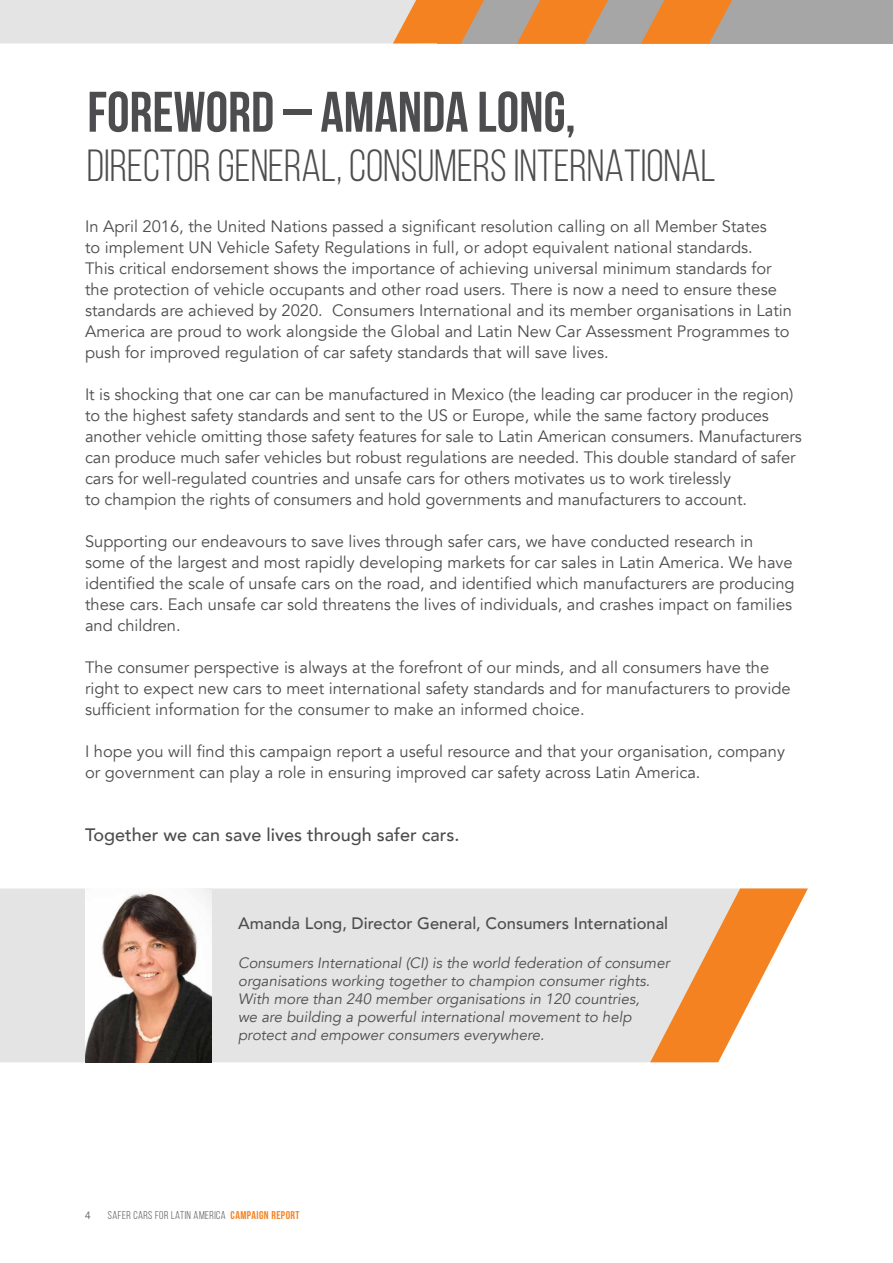
<style>
.page{position:relative;width:893px;height:1263px;background:#fff}
.page>*{position:absolute;margin:0;border:0;box-sizing:border-box;transform-origin:0 0}
.t1{font:57px "Bebas Neue";color:#4d4d4f}
.t2{font:45px "Bebas Neue";color:#4d4d4f}
.t3{font:500 18px "Avenir";color:#4d4d4f}
.t4{font:16.5px/21px "Avenir";color:#4d4d4f}
.t5{font:500 16.5px "Avenir";color:#4d4d4f}
.t6{font:italic 15px/18px "Avenir";color:#4d4d4f}
.t7{font:11.25px "Bebas Neue";letter-spacing:.04em;color:#4d4d4f}
.t8{font:300 10.5px "Avenir";color:#4d4d4f}
.s1{color:#f58220}
</style>
<div class="page">
<div style="left:437px;top:0;width:456px;height:43px;background:#a6a6a7"></div>
<svg style="left:0;top:0;width:484px;height:43px;background:#e4d4c7"></svg>
<svg style="left:517px;top:0;width:91px;height:43px"></svg>
<svg style="left:641px;top:0;width:91px;height:43px"></svg>
<div style="left:0;top:888px;width:650px;height:174px;background:#e4e4e4"></div>
<img style="left:85px;top:888px;width:127px;height:174px">
<svg style="left:650px;top:888px;width:158px;height:174px"></svg>
<h1 class="t1" style="left:87px;top:81px;width:490px">FOREWORD – AMANDA LONG,</h1>
<h2 class="t2" style="left:87px;top:142px;width:630px">DIRECTOR GENERAL, CONSUMERS INTERNATIONAL</h2>
<p class="t4" style="left:85px;top:216px;width:708px">In April 2016, the United Nations passed a significant resolution calling on all Member States<br>to implement UN Vehicle Safety Regulations in full, or adopt equivalent national standards.<br>This critical endorsement shows the importance of achieving universal minimum standards for the protection of vehicle occupants and other road users. There is now a need to ensure these standards are achieved by 2020. Consumers International and its member organisations in Latin America are proud to work alongside the Global and Latin New Car Assessment Programmes to push for improved regulation of car safety standards that will save lives.</p>
<p class="t4" style="left:85px;top:384px;width:718px">It is shocking that one car can be manufactured in Mexico (the leading car producer in the region) to the highest safety standards and sent to the US or Europe, while the same factory produces another vehicle omitting those safety features for sale to Latin American consumers. Manufacturers can produce much safer vehicles but robust regulations are needed. This double standard of safer cars for well-regulated countries and unsafe cars for others motivates us to work tirelessly<br>to champion the rights of consumers and hold governments and manufacturers to account.</p>
<p class="t4" style="left:85px;top:531px;width:711px">Supporting our endeavours to save lives through safer cars, we have conducted research in some of the largest and most rapidly developing markets for car sales in Latin America. We have identified the scale of unsafe cars on the road, and identified which manufacturers are producing these cars. Each unsafe car sold threatens the lives of individuals, and crashes impact on families and children.</p>
<p class="t4" style="left:85px;top:657px;width:707px">The consumer perspective is always at the forefront of our minds, and all consumers have the right to expect new cars to meet international safety standards and for manufacturers to provide sufficient information for the consumer to make an informed choice.</p>
<p class="t4" style="left:85px;top:741px;width:701px">I hope you will find this campaign report a useful resource and that your organisation, company or government can play a role in ensuring improved car safety across Latin America.</p>
<p class="t3" style="left:85px;top:819px;width:376px">Together we can save lives through safer cars.</p>
<p class="t5" style="left:238px;top:909px;width:432px">Amanda Long, Director General, Consumers International</p>
<p class="t6" style="left:238px;top:954px;width:433px">Consumers International (CI) is the world federation of consumer organisations working together to champion consumer rights.<br>With more than 240 member organisations in 120 countries,<br>we are building a powerful international movement to help protect and empower consumers everywhere.</p>
<p class="t8" style="left:85px;top:1209px;width:7px">4</p>
<p class="t7" style="left:108px;top:1209px;width:193px">SAFER CARS FOR LATIN AMERICA <span class="s1">CAMPAIGN REPORT</span></p>
</div>
